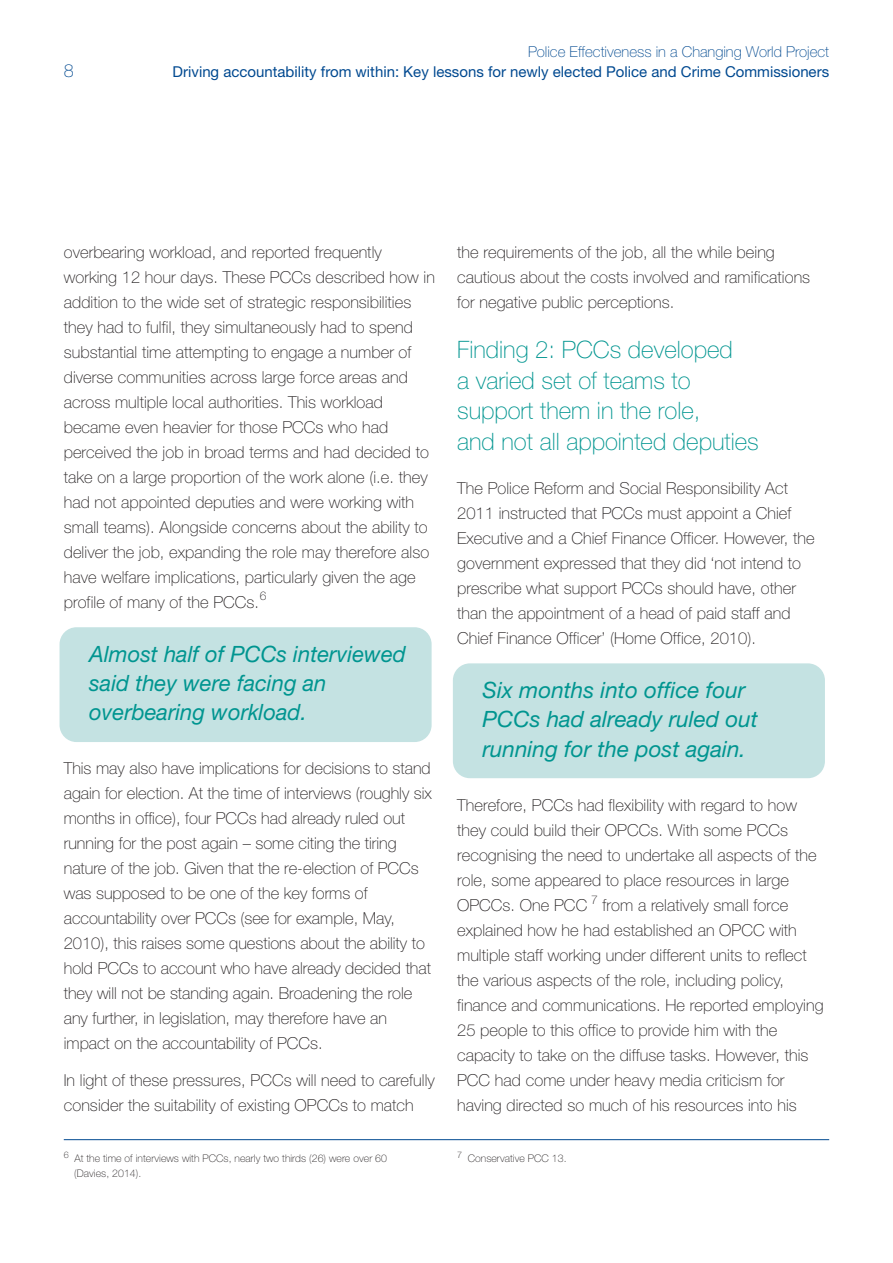
<style>
.page{position:relative;width:893px;height:1263px;background:#fff}
.page>*{position:absolute;margin:0;border:0;box-sizing:border-box;transform-origin:0 0}
.t1{font:100 24px/30.8px "Helvetica Neue";color:#009590}
.t2{font:italic 22.5px/29.1px "Helvetica Neue";color:#009590}
.t3{font:100 18px "Helvetica Neue";color:#014990}
.t4{font:100 16.5px/24.9px "Helvetica Neue";letter-spacing:.005em;color:#231f20}
.t5{font:15px "Helvetica Neue";color:#014990}
.t6{font:100 15px "Helvetica Neue";color:#014990}
.t7{font:100 12px "Helvetica Neue";color:#231f20}
.t8{font:100 10.5px/14.2px "Helvetica Neue";letter-spacing:.005em;color:#231f20}
</style>
<div class="page">
<div style="left:60px;top:627px;width:372px;height:115px;background:#c4e2e2;border-radius:17px"></div>
<div style="left:453px;top:663px;width:372px;height:115px;background:#c4e2e2;border-radius:17px"></div>
<hr style="left:64px;top:1139px;width:765px;height:1px;background:#014990">
<p class="t6" style="left:528px;top:47px;width:303px">Police Effectiveness in a Changing World Project</p>
<p class="t3" style="left:64px;top:65px;width:12px">8</p>
<p class="t5" style="left:173px;top:67px;width:658px">Driving accountability from within: Key lessons for newly elected Police and Crime Commissioners</p>
<p class="t4" style="left:64px;top:242px;width:373px">overbearing workload, and reported frequently working 12 hour days. These PCCs described how in addition to the wide set of strategic responsibilities they had to fulfil, they simultaneously had to spend substantial time attempting to engage a number of diverse communities across large force areas and across multiple local authorities. This workload became even heavier for those PCCs who had perceived the job in broad terms and had decided to take on a large proportion of the work alone (i.e. they had not appointed deputies and were working with small teams). Alongside concerns about the ability to deliver the job, expanding the role may therefore also have welfare implications, particularly given the age profile of many of the PCCs.</p>
<p class="t7" style="left:260px;top:591px;width:8px">6</p>
<h2 class="t2" style="left:89px;top:641px;width:318px">Almost half of PCCs interviewed said they were facing an overbearing workload.</h2>
<p class="t4" style="left:64px;top:757px;width:370px">This may also have implications for decisions to stand again for election. At the time of interviews (roughly six months in office), four PCCs had already ruled out running for the post again – some citing the tiring nature of the job. Given that the re-election of PCCs was supposed to be one of the key forms of accountability over PCCs (see for example, May, 2010), this raises some questions about the ability to hold PCCs to account who have already decided that they will not be standing again. Broadening the role any further, in legislation, may therefore have an impact on the accountability of PCCs.</p>
<p class="t4" style="left:64px;top:1069px;width:373px">In light of these pressures, PCCs will need to carefully consider the suitability of existing OPCCs to match</p>
<p class="t4" style="left:457px;top:241px;width:355px">the requirements of the job, all the while being cautious about the costs involved and ramifications for negative public perceptions.</p>
<h1 class="t1" style="left:457px;top:336px;width:303px">Finding 2: PCCs developed<br>a varied set of teams to support them in the role,<br>and not all appointed deputies</h1>
<p class="t4" style="left:457px;top:477px;width:359px">The Police Reform and Social Responsibility Act 2011 instructed that PCCs must appoint a Chief Executive and a Chief Finance Officer. However, the government expressed that they did ‘not intend to prescribe what support PCCs should have, other than the appointment of a head of paid staff and Chief Finance Officer’ (Home Office, 2010).</p>
<h2 class="t2" style="left:483px;top:678px;width:277px">Six months into office four<br>PCCs had already ruled out running for the post again.</h2>
<p class="t4" style="left:457px;top:794px;width:361px">Therefore, PCCs had flexibility with regard to how they could build their OPCCs. With some PCCs recognising the need to undertake all aspects of the role, some appeared to place resources in large OPCCs. One PCC</p>
<p class="t7" style="left:591px;top:895px;width:8px">7</p>
<p class="t4" style="left:457px;top:894px;width:368px;text-indent:145px">from a relatively small force explained how he had established an OPCC with multiple staff working under different units to reflect the various aspects of the role, including policy, finance and communications. He reported employing 25 people to this office to provide him with the capacity to take on the diffuse tasks. However, this PCC had come under heavy media criticism for having directed so much of his resources into his</p>
<p class="t8" style="left:74px;top:1152px;width:314px;text-indent:-11px"><sup>6</sup> At the time of interviews with PCCs, nearly two thirds (26) were over 60 (Davies, 2014).</p>
<p class="t8" style="left:457px;top:1152px;width:111px"><sup>7</sup> Conservative PCC 13.</p>
</div>
